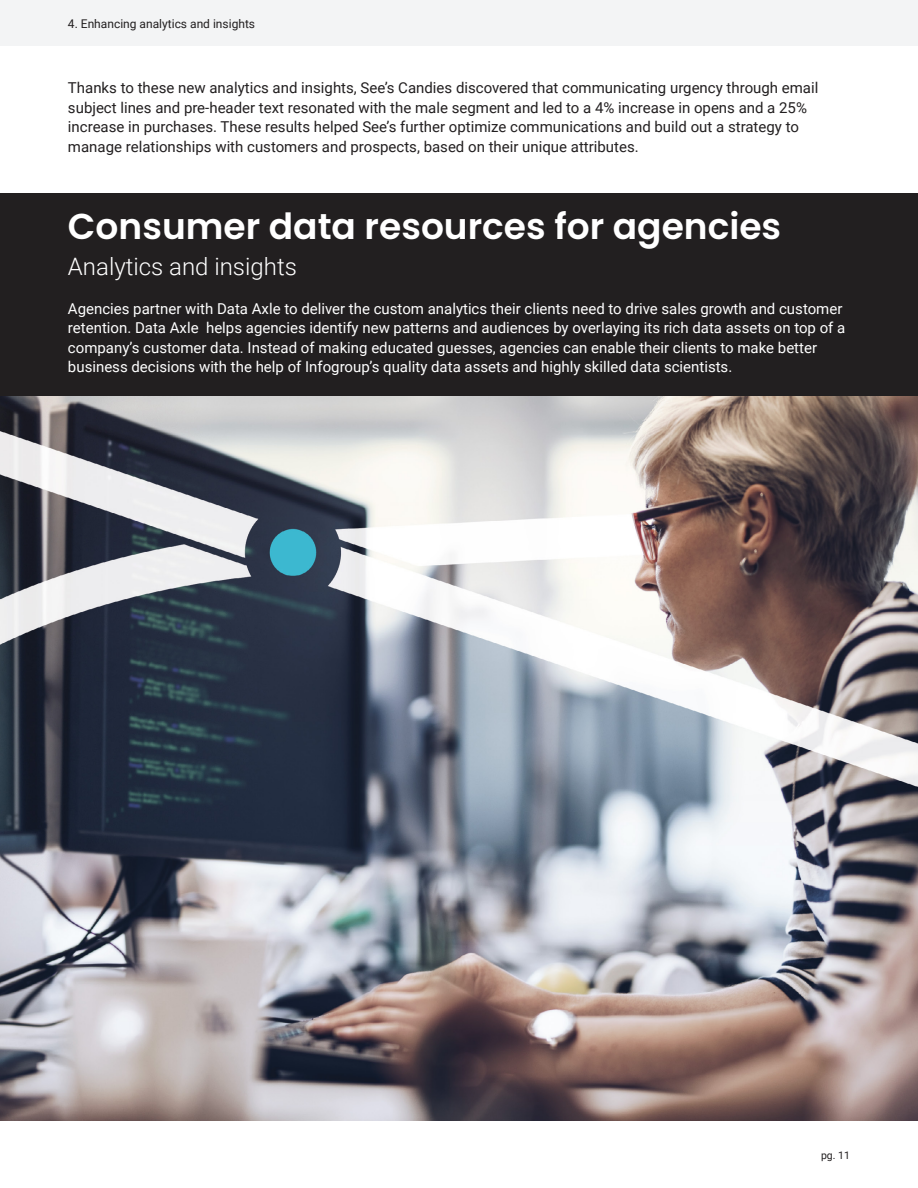
<style>
.page{position:relative;width:918px;height:1188px;background:#fff}
.page>*{position:absolute;margin:0;border:0;box-sizing:border-box;transform-origin:0 0}
.t1{font:600 36px "Poppins";color:#fff}
.t2{font:300 24px "Roboto";color:#fff}
.t3{font:15px/19.5px "Roboto";color:#fff}
.t4{font:15px/19.5px "Roboto";color:#221f20}
.t5{font:12px "Roboto";color:#221f20}
.t6{font:10.5px "Roboto";color:#221f20}
</style>
<div class="page">
<div style="left:0;top:0;width:918px;height:45px;background:#f3f4f5"></div>
<div style="left:0;top:194px;width:918px;height:210px;background:#221f20"></div>
<img style="left:0;top:396px;width:918px;height:724px">
<p class="t5" style="left:68px;top:15px;width:189px">4. Enhancing analytics and insights</p>
<p class="t4" style="left:68px;top:77px;width:752px">Thanks to these new analytics and insights, See’s Candies discovered that communicating urgency through email subject lines and pre-header text resonated with the male segment and led to a 4% increase in opens and a 25% increase in purchases. These results helped See’s further optimize communications and build out a strategy to manage relationships with customers and prospects, based on their unique attributes.</p>
<h1 class="t1" style="left:68px;top:205px;width:715px">Consumer data resources for agencies</h1>
<h2 class="t2" style="left:68px;top:249px;width:230px">Analytics and insights</h2>
<p class="t3" style="left:68px;top:298px;width:779px">Agencies partner with Data Axle to deliver the custom analytics their clients need to drive sales growth and customer retention. Data Axle helps agencies identify new patterns and audiences by overlaying its rich data assets on top of a company’s customer data. Instead of making educated guesses, agencies can enable their clients to make better business decisions with the help of Infogroup’s quality data assets and highly skilled data scientists.</p>
<p class="t6" style="left:821px;top:1147px;width:30px">pg. 11</p>
</div>
